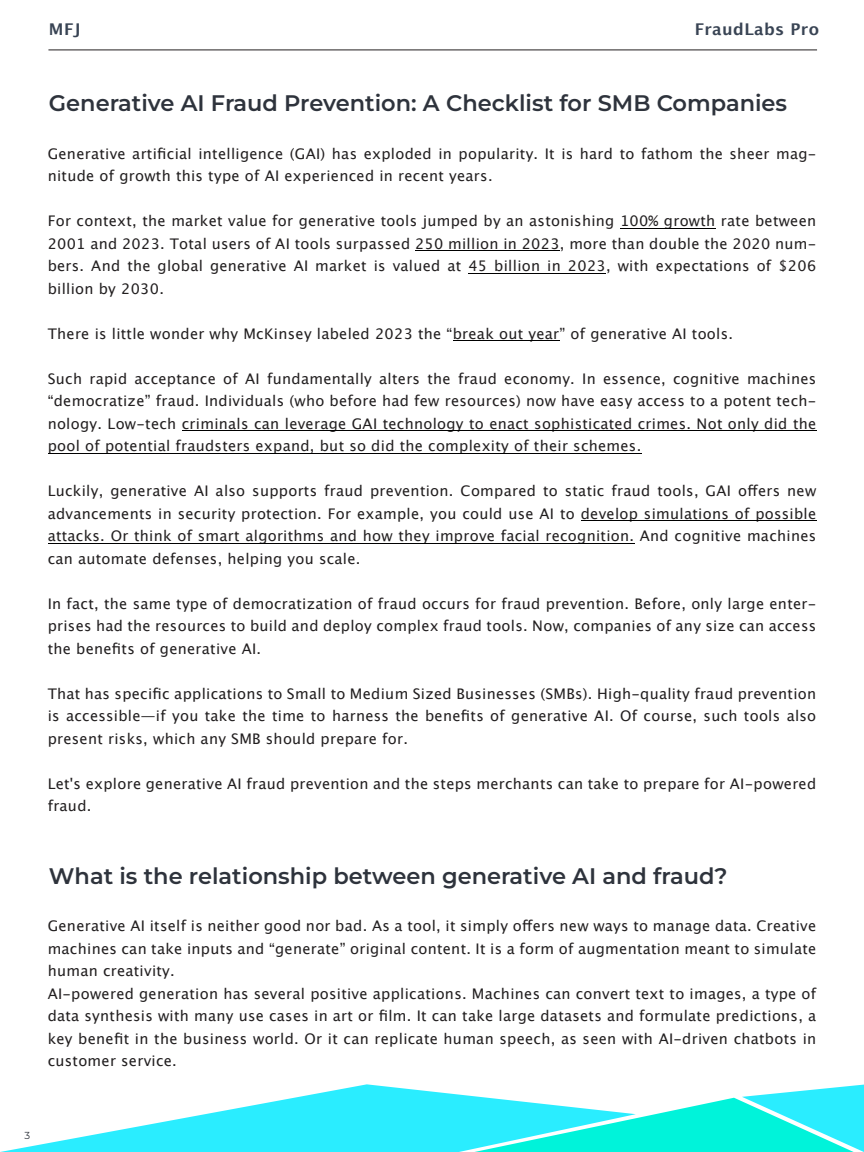
<style>
.page{position:relative;width:864px;height:1152px;background:#fff}
.page>*{position:absolute;margin:0;border:0;box-sizing:border-box;transform-origin:0 0}
.t1{font:600 22.5px "Montserrat";color:#2e333c}
.t2{font:700 16.2px "Lucida Grande";letter-spacing:.025em;color:#394454}
.t3{font:14.7px/22.5px "Lucida Grande";letter-spacing:.02em;color:#221f20;text-align:justify}
.t4{font:10.2px "Montserrat";color:#2e333c}
</style>
<div class="page">
<hr style="left:620px;top:228px;width:96px;height:1px;background:#000">
<hr style="left:415px;top:250px;width:145px;height:1px;background:#000">
<hr style="left:468px;top:273px;width:138px;height:1px;background:#000">
<hr style="left:453px;top:340px;width:106px;height:1px;background:#000">
<hr style="left:182px;top:430px;width:634px;height:1px;background:#000">
<hr style="left:48px;top:453px;width:593px;height:1px;background:#000">
<hr style="left:581px;top:520px;width:235px;height:1px;background:#000">
<hr style="left:48px;top:543px;width:586px;height:1px;background:#000">
<hr style="left:48px;top:50px;width:769px;height:1px;background:#221f20">
<svg style="left:0;top:1084px;width:474px;height:68px;fill:#2aedff"></svg>
<svg style="left:474px;top:1084px;width:390px;height:68px"></svg>
<p class="t2" style="left:49px;top:22px;width:33px">MFJ</p>
<p class="t2" style="left:695px;top:22px;width:126px">FraudLabs Pro</p>
<h1 class="t1" style="left:49px;top:90px;width:740px">Generative AI Fraud Prevention: A Checklist for SMB Companies</h1>
<p class="t3" style="left:48px;top:143px;width:770px">Generative artificial intelligence (GAI) has exploded in popularity. It is hard to fathom the sheer mag&shy;nitude of growth this type of AI experienced in recent years.</p>
<p class="t3" style="left:48px;top:211px;width:770px">For context, the market value for generative tools jumped by an astonishing 100% growth rate between 2001 and 2023. Total users of AI tools surpassed 250 million in 2023, more than double the 2020 num&shy;bers. And the global generative AI market is valued at 45 billion in 2023, with expectations of $206 billion by 2030.</p>
<p class="t3" style="left:48px;top:323px;width:687px">There is little wonder why McKinsey labeled 2023 the “break out year” of generative AI tools.</p>
<p class="t3" style="left:48px;top:368px;width:770px">Such rapid acceptance of AI fundamentally alters the fraud economy. In essence, cognitive machines “democratize” fraud. Individuals (who before had few resources) now have easy access to a potent tech&shy;nology. Low-tech criminals can leverage GAI technology to enact sophisticated crimes. Not only did the pool of potential fraudsters expand, but so did the complexity of their schemes.</p>
<p class="t3" style="left:48px;top:481px;width:770px">Luckily, generative AI also supports fraud prevention. Compared to static fraud tools, GAI offers new advancements in security protection. For example, you could use AI to develop simulations of possible attacks. Or think of smart algorithms and how they improve facial recognition. And cognitive machines can automate defenses, helping you scale.</p>
<p class="t3" style="left:48px;top:593px;width:770px">In fact, the same type of democratization of fraud occurs for fraud prevention. Before, only large enter&shy;prises had the resources to build and deploy complex fraud tools. Now, companies of any size can access the benefits of generative AI.</p>
<p class="t3" style="left:48px;top:683px;width:770px">That has specific applications to Small to Medium Sized Businesses (SMBs). High-quality fraud prevention is accessible—if you take the time to harness the benefits of generative AI. Of course, such tools also present risks, which any SMB should prepare for.</p>
<p class="t3" style="left:48px;top:773px;width:770px">Let's explore generative AI fraud prevention and the steps merchants can take to prepare for AI-powered fraud.</p>
<h1 class="t1" style="left:49px;top:862px;width:680px">What is the relationship between generative AI and fraud?</h1>
<p class="t3" style="left:48px;top:916px;width:770px;text-align:left">Generative AI itself is neither good nor bad. As a tool, it simply offers new ways to manage data. Creative machines can take inputs and “generate” original content. It is a form of augmentation meant to simulate human creativity.<br>AI-powered generation has several positive applications. Machines can convert text to images, a type of data synthesis with many use cases in art or film. It can take large datasets and formulate predictions, a key benefit in the business world. Or it can replicate human speech, as seen with AI-driven chatbots in customer service.</p>
<p class="t4" style="left:25px;top:1129px;width:7px">3</p>
</div>
